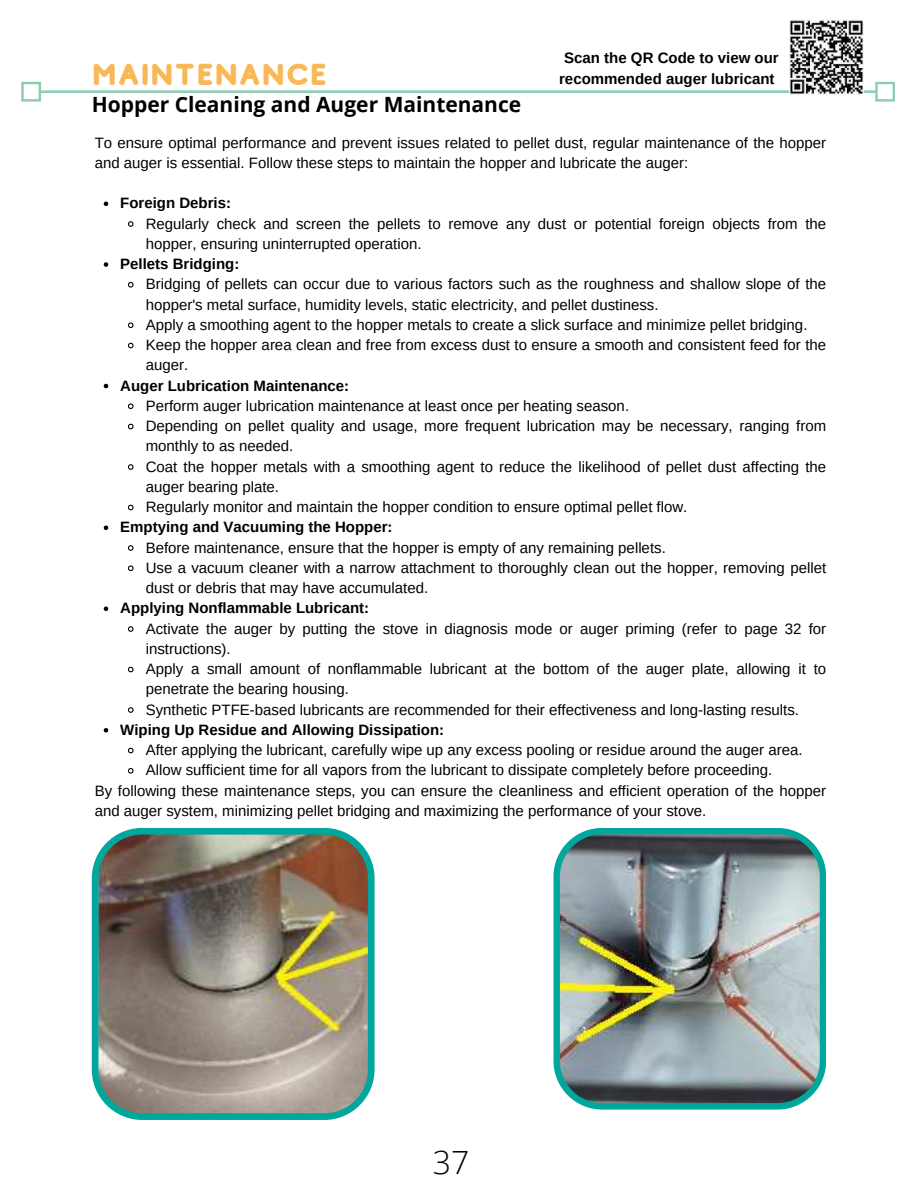
<style>
.page{position:relative;width:918px;height:1188px;background:#fff}
.page>*{position:absolute;margin:0;border:0;box-sizing:border-box;transform-origin:0 0}
.t1{font:300 31.95px "Open Sans";color:#000}
.t2{font:30px "Studly";color:#f8b858}
.t3{font:700 21px "Open Sans";color:#000}
.t4{font:15px/20.2px "Arimo";color:#000}
.t5{font:700 15px/20.2px "Arimo";color:#000;text-align:center}
</style>
<div class="page">
<svg style="left:21px;top:82px;width:874px;height:20px"></svg>
<img style="left:554px;top:828px;width:272px;height:282px">
<img style="left:92px;top:828px;width:283px;height:292px">
<img style="left:789px;top:20px;width:74px;height:74px">
<svg style="left:104px;top:202px;width:4px;height:4px"></svg>
<svg style="left:128px;top:221px;width:6px;height:6px"></svg>
<svg style="left:104px;top:262px;width:4px;height:5px"></svg>
<svg style="left:127px;top:282px;width:7px;height:6px"></svg>
<svg style="left:127px;top:322px;width:7px;height:7px"></svg>
<svg style="left:127px;top:342px;width:7px;height:7px"></svg>
<svg style="left:104px;top:384px;width:4px;height:4px"></svg>
<svg style="left:127px;top:403px;width:7px;height:7px"></svg>
<svg style="left:127px;top:423px;width:7px;height:7px"></svg>
<svg style="left:128px;top:464px;width:6px;height:6px"></svg>
<svg style="left:127px;top:504px;width:7px;height:7px"></svg>
<svg style="left:104px;top:526px;width:4px;height:4px"></svg>
<svg style="left:128px;top:545px;width:6px;height:6px"></svg>
<svg style="left:127px;top:565px;width:7px;height:7px"></svg>
<svg style="left:104px;top:607px;width:4px;height:4px"></svg>
<svg style="left:128px;top:626px;width:6px;height:6px"></svg>
<svg style="left:127px;top:666px;width:7px;height:7px"></svg>
<svg style="left:128px;top:707px;width:6px;height:6px"></svg>
<svg style="left:104px;top:728px;width:4px;height:5px"></svg>
<svg style="left:127px;top:747px;width:7px;height:7px"></svg>
<svg style="left:127px;top:768px;width:7px;height:6px"></svg>
<h2 class="t2" style="left:92px;top:52px;width:238px">MAINTENANCE</h2>
<h3 class="t3" style="left:92px;top:90px;width:431px">Hopper Cleaning and Auger Maintenance</h3>
<p class="t5" style="left:559px;top:48px;width:221px">Scan the QR Code to view our recommended auger lubricant</p>
<p class="t4" style="left:95px;top:132px;width:733px">To ensure optimal performance and prevent issues related to pellet dust, regular maintenance of the hopper and auger is essential. Follow these steps to maintain the hopper and lubricate the auger:</p>
<p class="t5" style="left:120px;top:193px;width:112px">Foreign Debris:</p>
<p class="t4" style="left:146px;top:213px;width:682px">Regularly check and screen the pellets to remove any dust or potential foreign objects from the hopper, ensuring uninterrupted operation.</p>
<p class="t5" style="left:120px;top:254px;width:121px">Pellets Bridging:</p>
<p class="t4" style="left:146px;top:274px;width:682px">Bridging of pellets can occur due to various factors such as the roughness and shallow slope of the hopper's metal surface, humidity levels, static electricity, and pellet dustiness.<br>Apply a smoothing agent to the hopper metals to create a slick surface and minimize pellet bridging.<br>Keep the hopper area clean and free from excess dust to ensure a smooth and consistent feed for the auger.</p>
<p class="t5" style="left:120px;top:375px;width:231px">Auger Lubrication Maintenance:</p>
<p class="t4" style="left:146px;top:396px;width:682px">Perform auger lubrication maintenance at least once per heating season.<br>Depending on pellet quality and usage, more frequent lubrication may be necessary, ranging from monthly to as needed.<br>Coat the hopper metals with a smoothing agent to reduce the likelihood of pellet dust affecting the auger bearing plate.<br>Regularly monitor and maintain the hopper condition to ensure optimal pellet flow.</p>
<p class="t5" style="left:120px;top:517px;width:274px">Emptying and Vacuuming the Hopper:</p>
<p class="t4" style="left:146px;top:537px;width:682px">Before maintenance, ensure that the hopper is empty of any remaining pellets.<br>Use a vacuum cleaner with a narrow attachment to thoroughly clean out the hopper, removing pellet dust or debris that may have accumulated.</p>
<p class="t5" style="left:120px;top:598px;width:251px">Applying Nonflammable Lubricant:</p>
<p class="t4" style="left:146px;top:618px;width:682px">Activate the auger by putting the stove in diagnosis mode or auger priming (refer to page 32 for instructions).<br>Apply a small amount of nonflammable lubricant at the bottom of the auger plate, allowing it to penetrate the bearing housing.<br>Synthetic PTFE-based lubricants are recommended for their effectiveness and long-lasting results.</p>
<p class="t5" style="left:120px;top:720px;width:326px">Wiping Up Residue and Allowing Dissipation:</p>
<p class="t4" style="left:146px;top:740px;width:658px">After applying the lubricant, carefully wipe up any excess pooling or residue around the auger area.</p>
<p class="t4" style="left:146px;top:760px;width:628px">Allow sufficient time for all vapors from the lubricant to dissipate completely before proceeding.</p>
<p class="t4" style="left:95px;top:780px;width:733px">By following these maintenance steps, you can ensure the cleanliness and efficient operation of the hopper</p>
<p class="t4" style="left:95px;top:801px;width:613px">and auger system, minimizing pellet bridging and maximizing the performance of your stove.</p>
<h1 class="t1" style="left:433px;top:1141px;width:38px">37</h1>
</div>
